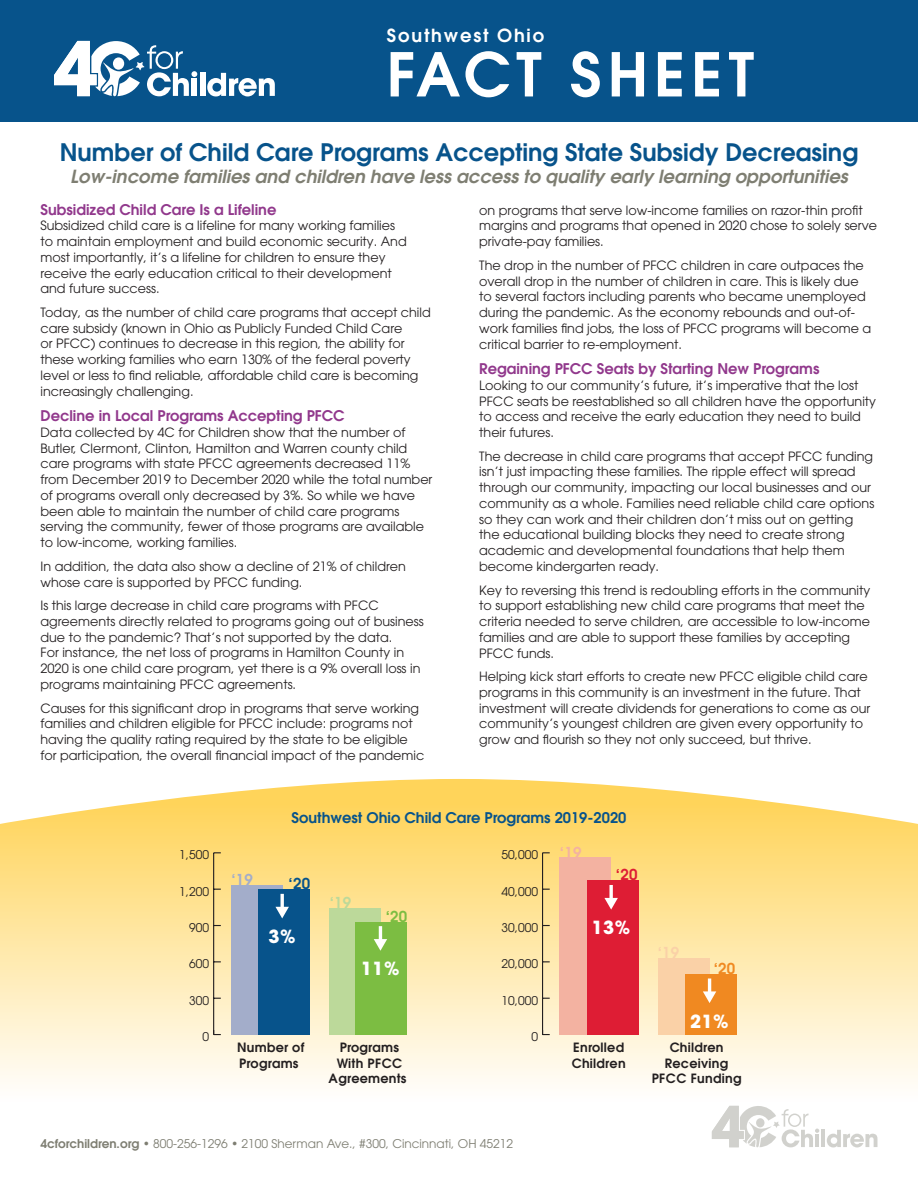
<style>
.page{position:relative;width:918px;height:1188px;background:#fff}
.page>*{position:absolute;margin:0;border:0;box-sizing:border-box;transform-origin:0 0}
.t1{font:600 60px "Avant Garde";letter-spacing:.1em;color:#fff}
.t2{font:600 24px "Avant Garde";color:#07538b}
.t3{font:italic 600 18px "Avant Garde";color:#7e7e72}
.t4{font:600 18px "Avant Garde";letter-spacing:.1em;color:#fff}
.t5{font:700 18px "Avant Garde LT";color:#fff}
.t6{font:600 15px "Avant Garde";color:#a3adca}
.t7{font:600 15px "Avant Garde";color:#07538b}
.t8{font:600 15px "Avant Garde";color:#bcd99a}
.t9{font:600 15px "Avant Garde";color:#7cbd42}
.t10{font:600 15px "Avant Garde";color:#fad1a7}
.t11{font:600 15px "Avant Garde";color:#f08921}
.t12{font:600 15px "Avant Garde";color:#f3b2a1}
.t13{font:600 15px "Avant Garde";color:#de1d34}
.Subhead{font:600 14.7px "Avant Garde";color:#91388c}
.Subhead-2{font:600 14.7px "Avant Garde";color:#07538b}
.Body_Text{font:12.75px/15.8px "Avant Garde";color:#231f20}
.t14{font:600 12.75px/15.3px "Avant Garde";letter-spacing:.02em;color:#231f20}
.Body_Text-2{font:12px "Avant Garde";color:#7e7e72}
.t15{font:12px "Avant Garde LT";color:#231f20}
.s1{font-weight:600}
</style>
<div class="page">
<div style="left:0;top:0;width:918px;height:122px;background:#07538b"></div>
<svg style="left:0;top:779px;width:918px;height:327px"></svg>
<hr style="left:821px;top:1130px;width:4px;height:17px;background:#d1d1cd">
<svg style="left:827px;top:1130px;width:51px;height:18px"></svg>
<svg style="left:712px;top:1106px;width:107px;height:41px"></svg>
<hr style="left:213px;top:853px;width:1px;height:182px;background:#231f20">
<svg style="left:213px;top:1030px;width:8px;height:5px"></svg>
<div style="left:231px;top:885px;width:51px;height:150px;background:#a3adca"></div>
<div style="left:330px;top:908px;width:51px;height:127px;background:#bcd99a"></div>
<hr style="left:542px;top:853px;width:1px;height:182px;background:#231f20">
<svg style="left:543px;top:1030px;width:7px;height:5px"></svg>
<div style="left:560px;top:857px;width:51px;height:178px;background:#f3b2a1"></div>
<div style="left:658px;top:958px;width:51px;height:77px;background:#fad1a7"></div>
<div style="left:258px;top:889px;width:52px;height:146px;background:#07538b"></div>
<hr style="left:281px;top:894px;width:3px;height:15px;background:#fff">
<svg style="left:275px;top:907px;width:14px;height:11px"></svg>
<div style="left:355px;top:922px;width:52px;height:113px;background:#7cbd42"></div>
<hr style="left:379px;top:926px;width:3px;height:15px;background:#fff">
<svg style="left:374px;top:939px;width:13px;height:12px"></svg>
<div style="left:587px;top:880px;width:51px;height:155px;background:#de1d34"></div>
<div style="left:685px;top:974px;width:51px;height:61px;background:#f08921"></div>
<svg style="left:609px;top:885px;width:4px;height:13px"></svg>
<svg style="left:604px;top:898px;width:14px;height:12px"></svg>
<hr style="left:708px;top:979px;width:3px;height:14px;background:#fff">
<svg style="left:703px;top:991px;width:13px;height:12px"></svg>
<div style="left:200px;top:73px;width:5px;height:23px;background:#fff"></div>
<svg style="left:207px;top:73px;width:68px;height:23px"></svg>
<svg style="left:54px;top:41px;width:143px;height:55px"></svg>
<p class="t4" style="left:387px;top:24px;width:159px">Southwest Ohio</p>
<p class="t1" style="left:387px;top:35px;width:368px">FACT SHEET</p>
<p class="t2" style="left:60px;top:137px;width:800px">Number of Child Care Programs Accepting State Subsidy Decreasing</p>
<p class="t3" style="left:70px;top:164px;width:783px">Low-income familiesand children have lessaccessto quality early learning opportunities</p>
<p class="Subhead" style="left:40px;top:200px;width:237px">Subsidized Child Care Is a Lifeline</p>
<p class="Body_Text" style="left:40px;top:218px;width:368px">Subsidized child care is a lifeline for many working families to maintain employment and build economic security. And most importantly, it’s a lifeline for children to ensure they receive the early education critical to their development and future success.</p>
<p class="Body_Text" style="left:40px;top:304px;width:392px">Today, as the number of child care programs that accept child care subsidy (known in Ohio as Publicly Funded Child Care<br>or PFCC) continues to decrease in this region, the ability for these working families who earn 130% of the federal poverty level or less to find reliable, affordable child care is becoming increasingly challenging.</p>
<p class="Subhead" style="left:40px;top:406px;width:306px">Decline in Local Programs Accepting PFCC</p>
<p class="Body_Text" style="left:40px;top:424px;width:393px">Data collected by 4C for Children show that the number of Butler, Clermont, Clinton, Hamilton and Warren county child care programs with state PFCC agreements decreased 11% from December 2019 to December 2020 while the total number of programs overall only decreased by 3%. So while we have been able to maintain the number of child care programs serving the community, fewer of those programs are available to low-income, working families.</p>
<p class="Body_Text" style="left:40px;top:558px;width:367px">In addition, the data also show a decline of 21% of children whose care is supported by PFCC funding.</p>
<p class="Body_Text" style="left:40px;top:598px;width:385px">Is this large decrease in child care programs with PFCC agreements directly related to programs going out of business due to the pandemic? That’s not supported by the data.<br>For instance, the net loss of programs in Hamilton County in 2020 is one child care program, yet there is a 9% overall loss in programs maintaining PFCC agreements.</p>
<p class="Body_Text" style="left:40px;top:700px;width:385px">Causes for this significant drop in programs that serve working families and children eligible for PFCC include: programs not having the quality rating required by the state to be eligible for participation, the overall financial impact of the pandemic</p>
<p class="Body_Text" style="left:479px;top:202px;width:399px">on programs that serve low-income families on razor-thin profit margins and programs that opened in 2020 chose to solely serve private-pay families.</p>
<p class="Body_Text" style="left:479px;top:257px;width:394px">The drop in the number of PFCC children in care outpaces the overall drop in the number of children in care. This is likely due to several factors including parents who became unemployed during the pandemic. As the economy rebounds and out-of&shy;work families find jobs, the loss of PFCC programs will become a critical barrier to re-employment.</p>
<p class="Subhead" style="left:479px;top:359px;width:342px">Regaining PFCC Seats by Starting New Programs</p>
<p class="Body_Text" style="left:479px;top:377px;width:398px">Looking to our community’s future, it’s imperative that the lost PFCC seats be reestablished so all children have the opportunity to access and receive the early education they need to build their futures.</p>
<p class="Body_Text" style="left:479px;top:448px;width:397px">The decrease in child care programs that accept PFCC funding isn’t just impacting these families. The ripple effect will spread through our community, impacting our local businesses and our community as a whole. Families need reliable child care options so they can work and their children don’t miss out on getting the educational building blocks they need to create strong academic and developmental foundations that help them become kindergarten ready.</p>
<p class="Body_Text" style="left:479px;top:582px;width:393px">Key to reversing this trend is redoubling efforts in the community to support establishing new child care programs that meet the criteria needed to serve children, are accessible to low-income families and are able to support these families by accepting PFCC funds.</p>
<p class="Body_Text" style="left:479px;top:669px;width:393px">Helping kick start efforts to create new PFCC eligible child care programs in this community is an investment in the future. That investment will create dividends for generations to come as our community’s youngest children are given every opportunity to grow and flourish so they not only succeed, but thrive.</p>
<p class="Subhead-2" style="left:292px;top:808px;width:336px">Southwest Ohio Child Care Programs 2019-2020</p>
<p class="t15" style="left:179px;top:848px;width:31px">1,500</p>
<p class="t15" style="left:502px;top:848px;width:38px">50,000</p>
<p class="t12" style="left:560px;top:843px;width:23px">‘19</p>
<p class="t15" style="left:179px;top:884px;width:31px">1,200</p>
<p class="t6" style="left:231px;top:869px;width:23px">‘19</p>
<p class="t7" style="left:289px;top:874px;width:23px">‘20</p>
<p class="t8" style="left:330px;top:893px;width:23px">‘19</p>
<p class="t15" style="left:502px;top:884px;width:38px">40,000</p>
<p class="t13" style="left:616px;top:865px;width:23px">‘20</p>
<p class="t15" style="left:189px;top:920px;width:21px">900</p>
<p class="t5" style="left:269px;top:925px;width:28px">3%</p>
<p class="t9" style="left:386px;top:907px;width:23px">‘20</p>
<p class="t15" style="left:502px;top:920px;width:38px">30,000</p>
<p class="t5" style="left:592px;top:916px;width:40px">13%</p>
<p class="t15" style="left:189px;top:957px;width:21px">600</p>
<p class="t5" style="left:361px;top:957px;width:40px">11%</p>
<p class="t15" style="left:502px;top:957px;width:38px">20,000</p>
<p class="t10" style="left:658px;top:943px;width:23px">‘19</p>
<p class="t11" style="left:714px;top:959px;width:23px">‘20</p>
<p class="t15" style="left:189px;top:993px;width:21px">300</p>
<p class="t15" style="left:502px;top:993px;width:38px">10,000</p>
<p class="t5" style="left:690px;top:1009px;width:40px">21%</p>
<p class="t15" style="left:203px;top:1029px;width:8px">0</p>
<p class="t15" style="left:531px;top:1029px;width:8px">0</p>
<p class="t14" style="left:237px;top:1040px;width:69px">Number of<br>Programs</p>
<p class="t14" style="left:329px;top:1040px;width:79px;text-align:center">Programs<br>With PFCC<br>Agreements</p>
<p class="t14" style="left:572px;top:1040px;width:55px">Enrolled<br>Children</p>
<p class="t14" style="left:652px;top:1040px;width:91px;text-align:center">Children<br>Receiving<br>PFCC Funding</p>
<p class="Body_Text-2" style="left:40px;top:1136px;width:474px"><span class="s1">4cforchildren.org</span> • 800-256-1296 • 2100 Sherman Ave., #300, Cincinnati, OH 45212</p>
</div>
